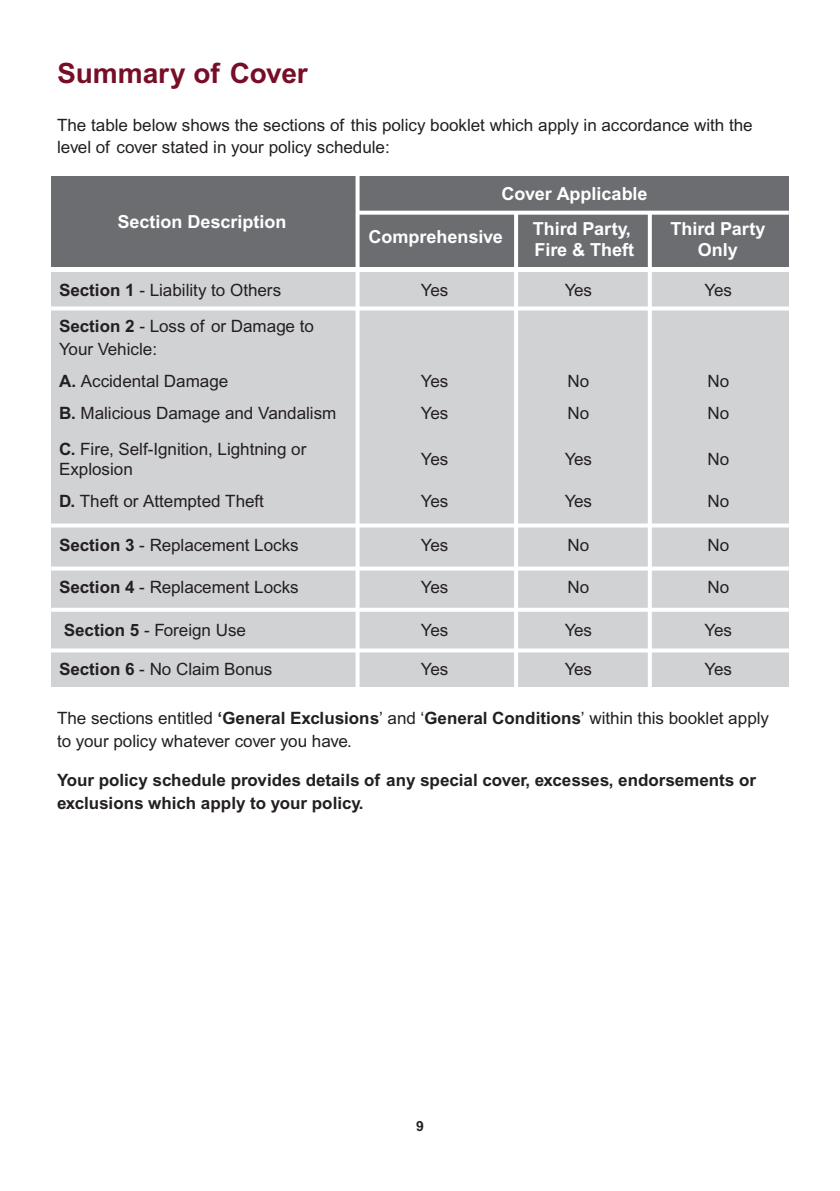
<style>
.page{position:relative;width:840px;height:1191px;background:#fff}
.page>*{position:absolute;margin:0;border:0;box-sizing:border-box;transform-origin:0 0}
.t1{font:700 28px "Arial";color:#770e28}
.t2{font:700 18px "Arial";color:#fff}
.t3{font:17px/23px "Arial";color:#231f20}
.t4{font:700 17px/23px "Arial";color:#231f20}
.t5{font:700 14px "Arial";color:#231f20}
.s1{font-weight:700}
</style>
<div class="page">
<div style="left:51px;top:176px;width:737px;height:90px;background:#6c6d70"></div>
<svg style="left:359px;top:211px;width:429px;height:4px;background:#f3f3f3"></svg>
<div style="left:51px;top:272px;width:737px;height:414px;background:#d1d2d4"></div>
<svg style="left:355px;top:176px;width:4px;height:511px;background:#f5f6f6"></svg>
<hr style="left:514px;top:211px;width:4px;height:481px;background:#fff">
<svg style="left:647px;top:211px;width:4px;height:476px;fill:#fff"></svg>
<svg style="left:51px;top:306px;width:737px;height:4px;background:#f9f9f9"></svg>
<svg style="left:51px;top:523px;width:737px;height:4px;background:#f9f9f9"></svg>
<svg style="left:51px;top:566px;width:737px;height:4px;background:#f8f8f9"></svg>
<hr style="left:51px;top:608px;width:737px;height:4px;background:#fff">
<svg style="left:51px;top:648px;width:737px;height:4px;background:#f9f9f9"></svg>
<h1 class="t1" style="left:57px;top:63px;width:252px">Summary of Cover</h1>
<p class="t3" style="left:57px;top:115px;width:696px;line-height:22px">The table below shows the sections of this policy booklet which apply in accordance with the level of cover stated in your policy schedule:</p>
<p class="t2" style="left:117px;top:215px;width:170px">Section Description</p>
<p class="t2" style="left:501px;top:188px;width:148px">Cover Applicable</p>
<p class="t2" style="left:368px;top:230px;width:136px">Comprehensive</p>
<p class="t2" style="left:532px;top:222px;width:99px">Third Party,</p>
<p class="t2" style="left:670px;top:222px;width:97px">Third Party</p>
<p class="t2" style="left:534px;top:243px;width:101px">Fire &amp; Theft</p>
<p class="t2" style="left:697px;top:243px;width:41px">Only</p>
<p class="t3" style="left:59px;top:280px;width:223px"><span class="s1">Section 1</span> - Liability to Others</p>
<p class="t3" style="left:420px;top:280px;width:29px">Yes</p>
<p class="t3" style="left:564px;top:280px;width:29px">Yes</p>
<p class="t3" style="left:704px;top:280px;width:29px">Yes</p>
<p class="t3" style="left:59px;top:316px;width:256px"><span class="s1">Section 2</span> - Loss of or Damage to<br>Your Vehicle:</p>
<p class="t3" style="left:59px;top:371px;width:170px"><span class="s1">A.</span> Accidental Damage</p>
<p class="t3" style="left:420px;top:371px;width:29px">Yes</p>
<p class="t3" style="left:567px;top:371px;width:23px">No</p>
<p class="t3" style="left:707px;top:371px;width:23px">No</p>
<p class="t3" style="left:59px;top:403px;width:279px"><span class="s1">B.</span> Malicious Damage and Vandalism</p>
<p class="t3" style="left:420px;top:403px;width:29px">Yes</p>
<p class="t3" style="left:567px;top:403px;width:23px">No</p>
<p class="t3" style="left:707px;top:403px;width:23px">No</p>
<p class="t3" style="left:59px;top:441px;width:248px;line-height:20px"><span class="s1">C.</span> Fire, Self-Ignition, Lightning or<br>Explosion</p>
<p class="t3" style="left:420px;top:449px;width:29px">Yes</p>
<p class="t3" style="left:564px;top:449px;width:29px">Yes</p>
<p class="t3" style="left:707px;top:449px;width:23px">No</p>
<p class="t3" style="left:59px;top:491px;width:206px"><span class="s1">D.</span> Theft or Attempted Theft</p>
<p class="t3" style="left:420px;top:491px;width:29px">Yes</p>
<p class="t3" style="left:564px;top:491px;width:29px">Yes</p>
<p class="t3" style="left:707px;top:491px;width:23px">No</p>
<p class="t3" style="left:59px;top:535px;width:241px"><span class="s1">Section 3</span> - Replacement Locks</p>
<p class="t3" style="left:420px;top:535px;width:29px">Yes</p>
<p class="t3" style="left:567px;top:535px;width:23px">No</p>
<p class="t3" style="left:707px;top:535px;width:23px">No</p>
<p class="t3" style="left:59px;top:577px;width:241px"><span class="s1">Section 4</span> - Replacement Locks</p>
<p class="t3" style="left:420px;top:577px;width:29px">Yes</p>
<p class="t3" style="left:567px;top:577px;width:23px">No</p>
<p class="t3" style="left:707px;top:577px;width:23px">No</p>
<p class="t3" style="left:64px;top:620px;width:184px"><span class="s1">Section 5</span> - Foreign Use</p>
<p class="t3" style="left:420px;top:620px;width:29px">Yes</p>
<p class="t3" style="left:564px;top:620px;width:29px">Yes</p>
<p class="t3" style="left:704px;top:620px;width:29px">Yes</p>
<p class="t3" style="left:59px;top:659px;width:215px"><span class="s1">Section 6</span> - No Claim Bonus</p>
<p class="t3" style="left:420px;top:659px;width:29px">Yes</p>
<p class="t3" style="left:564px;top:659px;width:29px">Yes</p>
<p class="t3" style="left:704px;top:659px;width:29px">Yes</p>
<p class="t3" style="left:57px;top:708px;width:713px">The sections entitled <span class="s1">‘General Exclusions</span>’ and ‘<span class="s1">General Conditions</span>’ within this booklet apply to your policy whatever cover you have.</p>
<p class="t4" style="left:57px;top:770px;width:700px">Your policy schedule provides details of any special cover, excesses, endorsements or exclusions which apply to your policy.</p>
<p class="t5" style="left:416px;top:1121px;width:9px">9</p>
</div>
